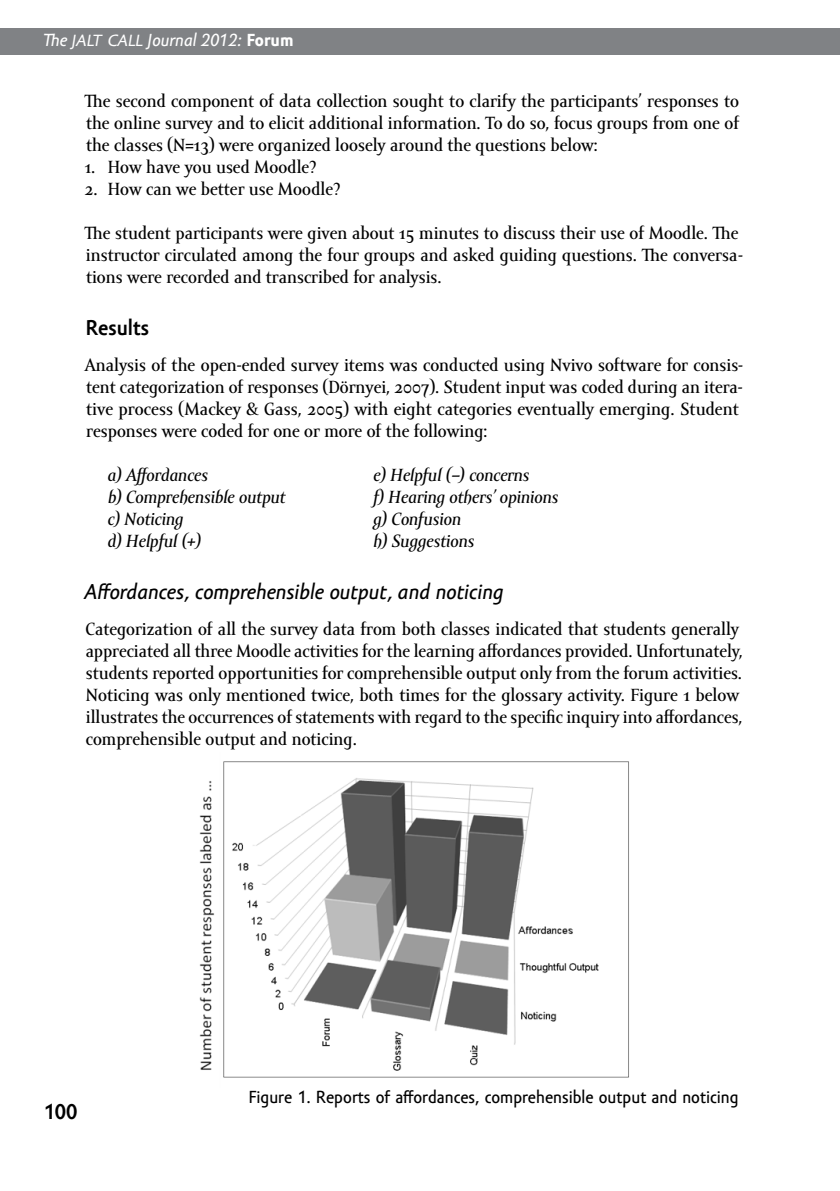
<style>
.page{position:relative;width:840px;height:1191px;background:#fff}
.page>*{position:absolute;margin:0;border:0;box-sizing:border-box;transform-origin:0 0}
.t1{font:italic 22px "Amor Sans Text Pro";color:#000}
.t2{font:700 22px "Amor Sans Pro";color:#000}
.t3{font:18px/22px "Amor Serif Text Pro";color:#000}
.t4{font:italic 18px "Amor Serif Text Pro";color:#000}
.t5{font:18px "Amor Sans Text Pro";color:#000}
.t6{font:italic 18px "Amor Sans Text Pro";color:#fff}
.s1{font-family:"Amor Sans Pro";font-size:24px}
.s2{font-weight:700;font-style:normal}
</style>
<div class="page">
<div style="left:0;top:28px;width:839px;height:27px;background:#808285"></div>
<img style="left:199px;top:761px;width:430px;height:317px">
<p class="t6" style="left:44px;top:31px;width:251px">The <span class="s1">jalt call</span> Journal 2012: <span class="s2">Forum</span></p>
<p class="t3" style="left:85px;top:91px;width:655px;text-align:justify">The second component of data collection sought to clarify the participants’ responses to the online survey and to elicit additional information. To do so, focus groups from one of the classes (N=13) were organized loosely around the questions below:</p>
<p class="t3" style="left:85px;top:157px;width:233px">1. How have you used Moodle?</p>
<p class="t3" style="left:84px;top:179px;width:257px">2. How can we better use Moodle?</p>
<p class="t3" style="left:85px;top:223px;width:659px">The student participants were given about 15 minutes to discuss their use of Moodle. The instructor circulated among the four groups and asked guiding questions. The conversa&shy;tions were recorded and transcribed for analysis.</p>
<p class="t2" style="left:85px;top:315px;width:65px">Results</p>
<p class="t3" style="left:85px;top:355px;width:659px">Analysis of the open-ended survey items was conducted using Nvivo software for consis&shy;tent categorization of responses (Dörnyei, 2007). Student input was coded during an itera&shy;tive process (Mackey &amp; Gass, 2005) with eight categories eventually emerging. Student responses were coded for one or more of the following:</p>
<p class="t4" style="left:108px;top:465px;width:102px">a) Affordances</p>
<p class="t4" style="left:373px;top:465px;width:157px">e) Helpful (−) concerns</p>
<p class="t4" style="left:108px;top:487px;width:179px">b) Comprehensible output</p>
<p class="t4" style="left:373px;top:487px;width:186px">f) Hearing others’ opinions</p>
<p class="t4" style="left:108px;top:509px;width:77px">c) Noticing</p>
<p class="t4" style="left:373px;top:509px;width:89px">g) Confusion</p>
<p class="t4" style="left:108px;top:531px;width:95px">d) Helpful (+)</p>
<p class="t4" style="left:373px;top:531px;width:102px">h) Suggestions</p>
<p class="t1" style="left:85px;top:580px;width:420px">Affordances, comprehensible output, and noticing</p>
<p class="t3" style="left:86px;top:619px;width:658px">Categorization of all the survey data from both classes indicated that students generally appreciated all three Moodle activities for the learning affordances provided. Unfortunately, students reported opportunities for comprehensible output only from the forum activities.<br>Noticing was only mentioned twice, both times for the glossary activity. Figure 1 below illustrates the occurrences of statements with regard to the specific inquiry into affordances, comprehensible output and noticing.</p>
<p class="t2" style="left:44px;top:1099px;width:35px">100</p>
<p class="t5" style="left:248px;top:1087px;width:491px">Figure 1. Reports of affordances, comprehensible output and noticing</p>
</div>
